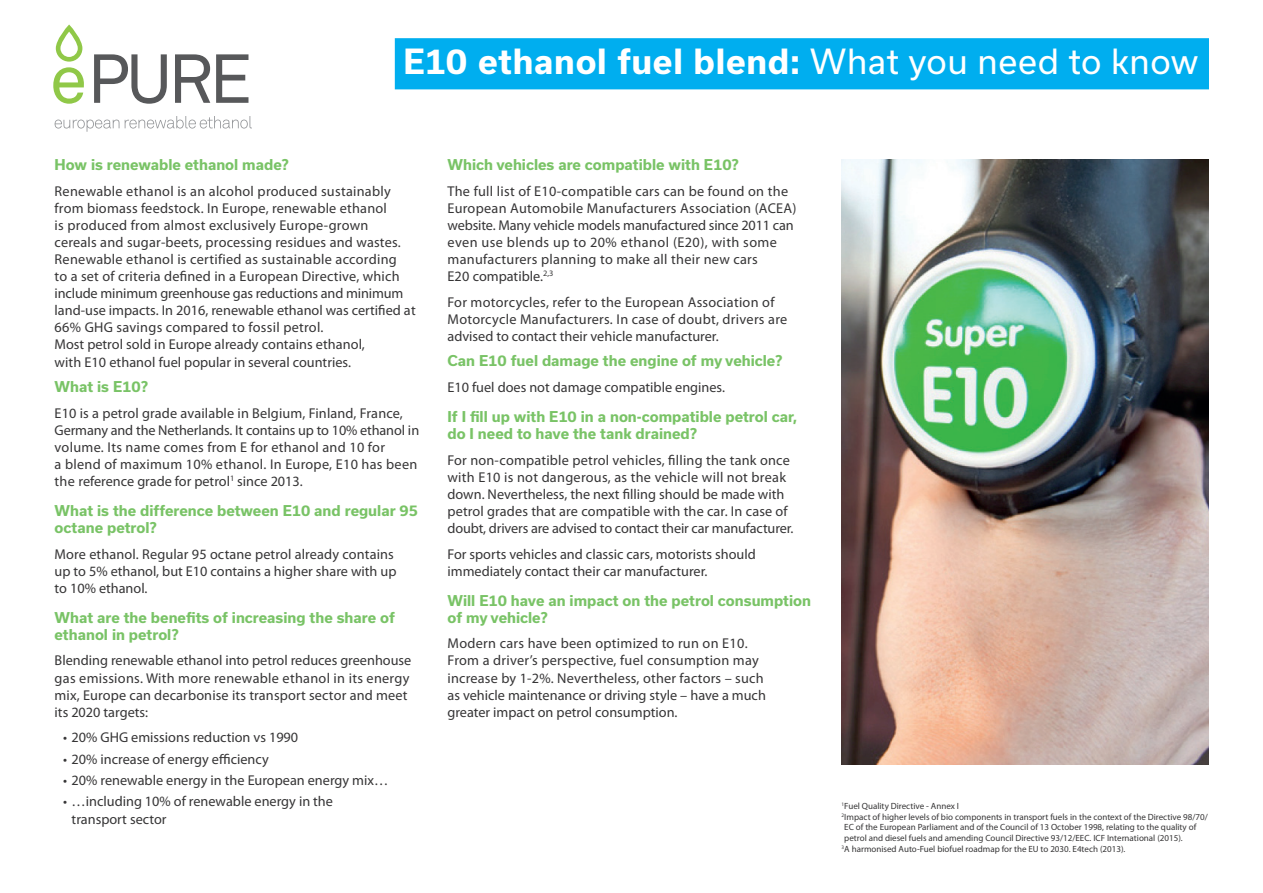
<style>
.page{position:relative;width:1263px;height:893px;background:#fff}
.page>*{position:absolute;margin:0;border:0;box-sizing:border-box;transform-origin:0 0}
.t1{font:700 33.15px "Usual";letter-spacing:.02em;color:#fff}
.t2{font:14.25px/17.1px "Myriad Pro";letter-spacing:.01em;color:#363536}
.t3{font:700 14.25px/17.1px "Usual";color:#79c366}
.t4{font:9px/10.8px "Myriad Pro";color:#363536}
.s1{font-weight:400}
.s2{font-weight:400;color:#00aeef}
</style>
<div class="page">
<svg style="left:125px;top:116px;width:127px;height:13px"></svg>
<svg style="left:55px;top:120px;width:64px;height:12px"></svg>
<svg style="left:94px;top:54px;width:73px;height:50px"></svg>
<svg style="left:175px;top:54px;width:35px;height:49px"></svg>
<svg style="left:216px;top:54px;width:32px;height:49px"></svg>
<svg style="left:53px;top:25px;width:31px;height:79px"></svg>
<div style="left:395px;top:38px;width:814px;height:51px;background:#00aeef"></div>
<img style="left:841px;top:159px;width:368px;height:605px">
<p class="t1" style="left:403px;top:43px;width:807px">E10 ethanol fuel blend: <span class="s1">What you need to know</span><span class="s2">|</span></p>
<p class="t3" style="left:55px;top:156px;width:236px">How is renewable ethanol made?</p>
<p class="t2" style="left:55px;top:182px;width:363px">Renewable ethanol is an alcohol produced sustainably from biomass feedstock. In Europe, renewable ethanol<br>is produced from almost exclusively Europe-grown<br>cereals and sugar-beets, processing residues and wastes.<br>Renewable ethanol is certified as sustainable according<br>to a set of criteria defined in a European Directive, which include minimum greenhouse gas reductions and minimum land-use impacts. In 2016, renewable ethanol was certified at 66% GHG savings compared to fossil petrol.<br>Most petrol sold in Europe already contains ethanol,<br>with E10 ethanol fuel popular in several countries.</p>
<p class="t3" style="left:55px;top:378px;width:95px">What is E10?</p>
<p class="t2" style="left:55px;top:404px;width:366px">E10 is a petrol grade available in Belgium, Finland, France, Germany and the Netherlands. It contains up to 10% ethanol in volume. Its name comes from E for ethanol and 10 for<br>a blend of maximum 10% ethanol. In Europe, E10 has been the reference grade for petrol<sup>1</sup> since 2013.</p>
<p class="t3" style="left:55px;top:502px;width:365px">What is the difference between E10 and regular 95 octane petrol?</p>
<p class="t2" style="left:55px;top:545px;width:343px">More ethanol. Regular 95 octane petrol already contains up to 5% ethanol, but E10 contains a higher share with up to 10% ethanol.</p>
<p class="t3" style="left:55px;top:609px;width:342px">What are the benefits of increasing the share of ethanol in petrol?</p>
<p class="t2" style="left:55px;top:652px;width:358px">Blending renewable ethanol into petrol reduces greenhouse gas emissions. With more renewable ethanol in its energy mix, Europe can decarbonise its transport sector and meet its 2020 targets:</p>
<p class="t2" style="left:63px;top:729px;width:237px">• 20% GHG emissions reduction vs 1990</p>
<p class="t2" style="left:63px;top:750px;width:207px">• 20% increase of energy efficiency</p>
<p class="t2" style="left:63px;top:771px;width:327px">• 20% renewable energy in the European energy mix…</p>
<p class="t2" style="left:72px;top:793px;width:263px;text-indent:-9px">• …including 10% of renewable energy in the transport sector</p>
<p class="t3" style="left:447px;top:156px;width:293px">Which vehicles are compatible with E10?</p>
<p class="t2" style="left:447px;top:182px;width:350px">The full list of E10-compatible cars can be found on the European Automobile Manufacturers Association (ACEA) website. Many vehicle models manufactured since 2011 can even use blends up to 20% ethanol (E20), with some manufacturers planning to make all their new cars<br>E20 compatible.<sup>2,3</sup></p>
<p class="t2" style="left:447px;top:293px;width:341px">For motorcycles, refer to the European Association of<br>Motorcycle Manufacturers. In case of doubt, drivers are advised to contact their vehicle manufacturer.</p>
<p class="t3" style="left:447px;top:353px;width:336px">Can E10 fuel damage the engine of my vehicle?</p>
<p class="t2" style="left:447px;top:378px;width:279px">E10 fuel does not damage compatible engines.</p>
<p class="t3" style="left:447px;top:408px;width:351px">If I fill up with E10 in a non-compatible petrol car, do I need to have the tank drained?</p>
<p class="t2" style="left:447px;top:451px;width:347px">For non-compatible petrol vehicles, filling the tank once with E10 is not dangerous, as the vehicle will not break down. Nevertheless, the next filling should be made with petrol grades that are compatible with the car. In case of doubt, drivers are advised to contact their car manufacturer.</p>
<p class="t2" style="left:447px;top:545px;width:310px">For sports vehicles and classic cars, motorists should immediately contact their car manufacturer.</p>
<p class="t3" style="left:447px;top:592px;width:365px">Will E10 have an impact on the petrol consumption of my vehicle?</p>
<p class="t2" style="left:447px;top:635px;width:320px">Modern cars have been optimized to run on E10.<br>From a driver’s perspective, fuel consumption may increase by 1-2%. Nevertheless, other factors – such as vehicle maintenance or driving style – have a much greater impact on petrol consumption.</p>
<p class="t4" style="left:842px;top:800px;width:119px"><sup>1</sup>Fuel Quality Directive - Annex I</p>
<p class="t4" style="left:842px;top:811px;width:368px"><sup>2</sup>Impact of higher levels of bio components in transport fuels in the context of the Directive 98/70/<br>EC of the European Parliament and of the Council of 13 October 1998, relating to the quality of petrol and diesel fuels and amending Council Directive 93/12/EEC. ICF International (2015).</p>
<p class="t4" style="left:842px;top:843px;width:285px"><sup>3</sup>A harmonised Auto-Fuel biofuel roadmap for the EU to 2030. E4tech (2013).</p>
</div>
